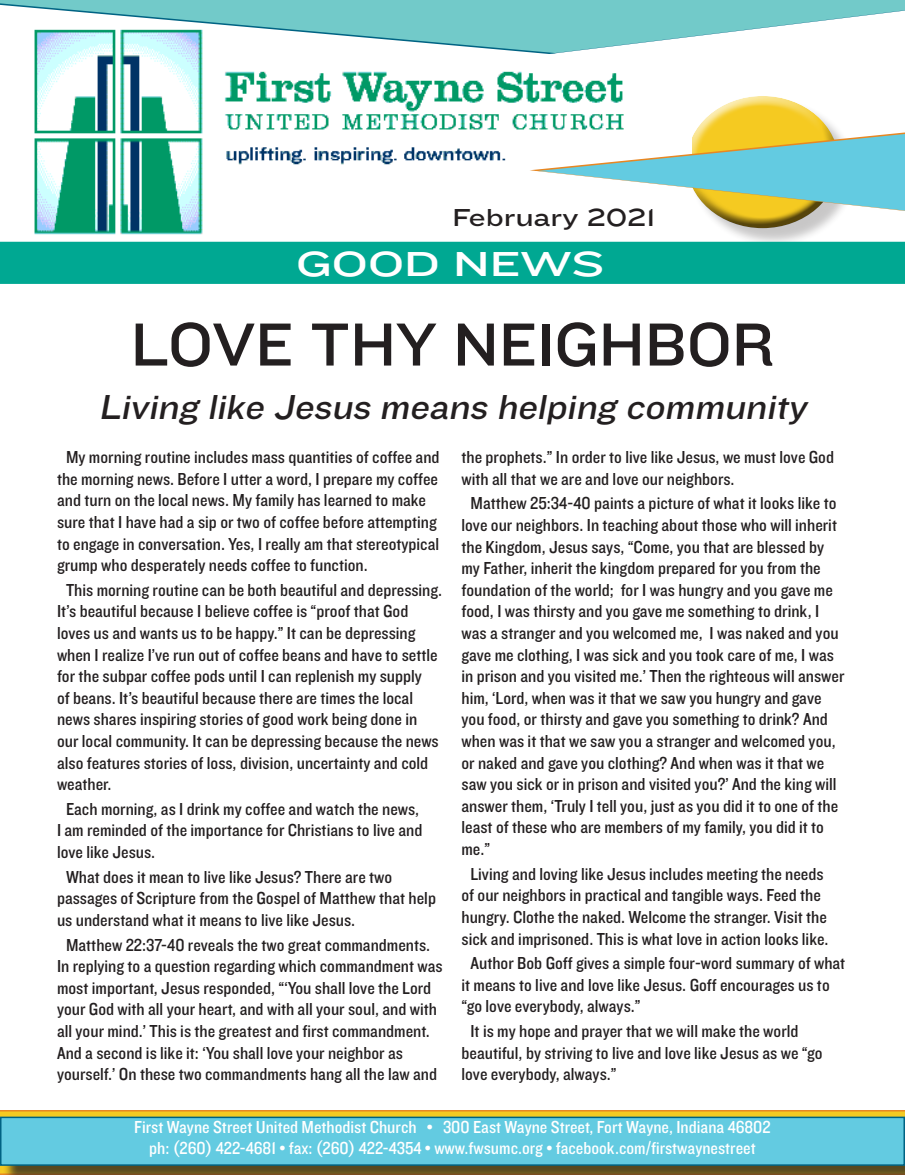
<style>
.page{position:relative;width:905px;height:1175px;background:#fff}
.page>*{position:absolute;margin:0;border:0;box-sizing:border-box;transform-origin:0 0}
.Good_News_article_he{font:63px "Knockout 32 Junior Cruisewt";color:#231f20}
.Good_News_article_he-2{font:italic 36px "Knockout 32 Junior Cruisewt";color:#231f20}
.t1{font:36px "Knockout 33 Junior Heviwt";color:#fff;scale:1.25 1}
.t2{font:25.5px "Knockout 34 Junior Sumo";color:#231f20}
.Good_News_article{font:18px/21.6px "Knockout 30 Junior Welterwt";color:#231f20}
.t3{font:18px "Knockout 30 Junior Welterwt";color:#fff}
</style>
<div class="page">
<div style="left:688px;top:98px;width:169px;height:149px;background:#231f20;opacity:.25"></div>
<div style="left:684px;top:96px;width:154px;height:100px;background:#fff;opacity:.75"></div>
<div style="left:685px;top:120px;width:153px;height:111px;background:#231f20;opacity:.75"></div>
<img style="left:20px;top:55px;width:671px;height:187px">
<div style="left:0;top:242px;width:904px;height:42px;background:#00a892"></div>
<svg style="left:0;top:1110px;width:904px;height:64px;background:#f1b921"></svg>
<svg style="left:525px;top:126px;width:379px;height:90px"></svg>
<div style="left:3px;top:1118px;width:901px;height:56px;background:#231f20;opacity:.75"></div>
<div style="left:1px;top:1117px;width:903px;height:48px;background:#63cbe1"></div>
<div style="left:0;top:1116px;width:904px;height:49px;border:2px solid #006383"></div>
<svg style="left:0;top:0;width:904px;height:55px"></svg>
<p class="t2" style="left:452px;top:199px;width:204px">February 2021</p>
<p class="t1" style="left:296px;top:238px;width:248px">GOOD NEWS</p>
<p class="Good_News_article_he" style="left:131px;top:300px;width:645px">LOVE THY NEIGHBOR</p>
<p class="Good_News_article_he-2" style="left:99px;top:382px;width:717px">Living like Jesus means helping community</p>
<p class="Good_News_article" style="left:57px;top:445px;width:384px;text-indent:9px">My morning routine includes mass quantities of coffee and the morning news. Before I utter a word, I prepare my coffee and turn on the local news. My family has learned to make sure that I have had a sip or two of coffee before attempting to engage in conversation. Yes, I really am that stereotypical grump who desperately needs coffee to function.</p>
<p class="Good_News_article" style="left:57px;top:578px;width:387px;text-indent:9px">This morning routine can be both beautiful and depressing.<br>It’s beautiful because I believe coffee is “proof that God loves us and wants us to be happy.” It can be depressing when I realize I’ve run out of coffee beans and have to settle for the subpar coffee pods until I can replenish my supply<br>of beans. It’s beautiful because there are times the local news shares inspiring stories of good work being done in our local community. It can be depressing because the news also features stories of loss, division, uncertainty and cold weather.</p>
<p class="Good_News_article" style="left:57px;top:797px;width:367px;text-indent:9px">Each morning, as I drink my coffee and watch the news,<br>I am reminded of the importance for Christians to live and love like Jesus.</p>
<p class="Good_News_article" style="left:57px;top:865px;width:380px;text-indent:9px">What does it mean to live like Jesus? There are two passages of Scripture from the Gospel of Matthew that help us understand what it means to live like Jesus.</p>
<p class="Good_News_article" style="left:57px;top:933px;width:387px;text-indent:9px">Matthew 22:37-40 reveals the two great commandments.<br>In replying to a question regarding which commandment was most important, Jesus responded, “‘You shall love the Lord your God with all your heart, and with all your soul, and with all your mind.’ This is the greatest and first commandment.<br>And a second is like it: ‘You shall love your neighbor as yourself.’ On these two commandments hang all the law and</p>
<p class="Good_News_article" style="left:461px;top:445px;width:374px">the prophets.” In order to live like Jesus, we must love God with all that we are and love our neighbors.</p>
<p class="Good_News_article" style="left:461px;top:492px;width:384px;text-indent:9px">Matthew 25:34-40 paints a picture of what it looks like to love our neighbors. In teaching about those who will inherit the Kingdom, Jesus says, “Come, you that are blessed by my Father, inherit the kingdom prepared for you from the foundation of the world; for I was hungry and you gave me food, I was thirsty and you gave me something to drink, I was a stranger and you welcomed me, I was naked and you gave me clothing, I was sick and you took care of me, I was in prison and you visited me.’ Then the righteous will answer him, ‘Lord, when was it that we saw you hungry and gave you food, or thirsty and gave you something to drink? And when was it that we saw you a stranger and welcomed you, or naked and gave you clothing? And when was it that we saw you sick or in prison and visited you?’ And the king will answer them, ‘Truly I tell you, just as you did it to one of the least of these who are members of my family, you did it to me.”</p>
<p class="Good_News_article" style="left:461px;top:862px;width:368px;text-align:center">Living and loving like Jesus includes meeting the needs of our neighbors in practical and tangible ways. Feed the hungry. Clothe the naked. Welcome the stranger. Visit the sick and imprisoned. This is what love in action looks like.</p>
<p class="Good_News_article" style="left:461px;top:951px;width:385px;text-indent:9px">Author Bob Goff gives a simple four-word summary of what it means to live and love like Jesus. Goff encourages us to “go love everybody, always.”</p>
<p class="Good_News_article" style="left:461px;top:1019px;width:362px;text-indent:9px">It is my hope and prayer that we will make the world beautiful, by striving to live and love like Jesus as we “go love everybody, always.”</p>
<p class="t3" style="left:134px;top:1114px;width:638px">First Wayne Street United Methodist Church • 300 East Wayne Street, Fort Wayne, Indiana 46802</p>
<p class="t3" style="left:149px;top:1136px;width:608px">ph: (260) 422-4681 • fax: (260) 422-4354 • www.fwsumc.org • facebook.com/firstwaynestreet</p>
</div>
